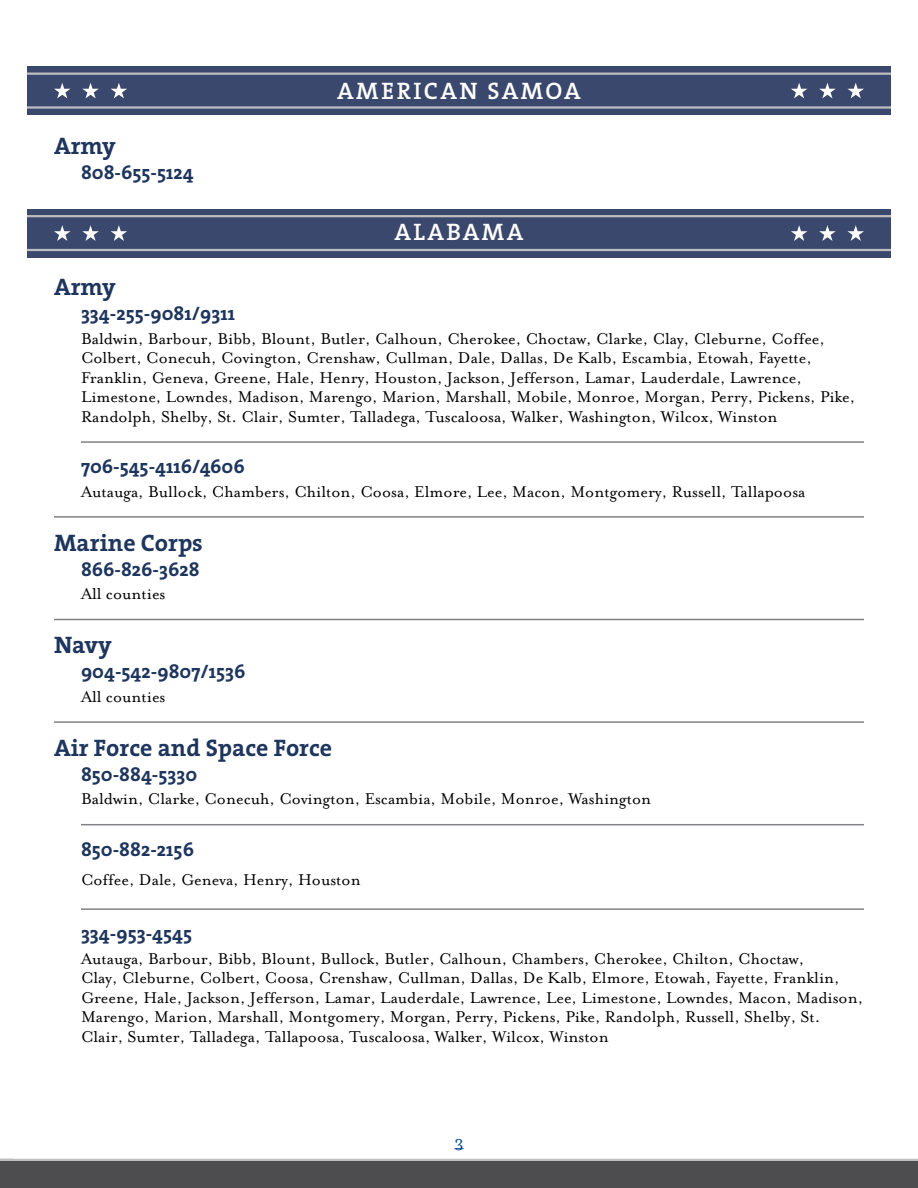
<style>
.page{position:relative;width:918px;height:1188px;background:#fff}
.page>*{position:absolute;margin:0;border:0;box-sizing:border-box;transform-origin:0 0}
.t1{font:700 24px "The Serif";color:#1e355e}
.t2{font:24px "The Serif Semi Bold Caps";letter-spacing:.1em;color:#fff}
.t3{font:700 19.5px "The Serif";color:#1e355e}
.t4{font:18px/19.5px "Mrs Eaves Roman";color:#000}
.t5{font:18px "Mrs Eaves Roman";color:#00438c}
</style>
<div class="page">
<div style="left:0;top:1161px;width:918px;height:27px;background:#4d4d4f"></div>
<hr style="left:0;top:1159px;width:918px;height:2px;background:#bcbec0">
<div style="left:27px;top:209px;width:864px;height:49px;background:#3b486d"></div>
<svg style="left:111px;top:225px;width:16px;height:16px"></svg>
<svg style="left:82px;top:225px;width:17px;height:16px"></svg>
<svg style="left:54px;top:225px;width:17px;height:16px"></svg>
<svg style="left:847px;top:225px;width:17px;height:16px"></svg>
<svg style="left:819px;top:225px;width:17px;height:16px"></svg>
<svg style="left:791px;top:225px;width:16px;height:16px"></svg>
<hr style="left:27px;top:215px;width:864px;height:2px;background:#bcbec0">
<hr style="left:27px;top:249px;width:864px;height:2px;background:#bcbec0">
<div style="left:27px;top:66px;width:864px;height:49px;background:#3b486d"></div>
<svg style="left:111px;top:83px;width:16px;height:15px"></svg>
<svg style="left:82px;top:83px;width:17px;height:15px"></svg>
<svg style="left:54px;top:83px;width:17px;height:15px"></svg>
<svg style="left:847px;top:83px;width:17px;height:15px"></svg>
<svg style="left:819px;top:83px;width:17px;height:15px"></svg>
<svg style="left:791px;top:83px;width:16px;height:15px"></svg>
<hr style="left:27px;top:73px;width:864px;height:2px;background:#bcbec0">
<hr style="left:27px;top:106px;width:864px;height:3px;background:#bcbec0">
<hr style="left:81px;top:441px;width:783px;height:2px;background:#808285">
<hr style="left:54px;top:516px;width:810px;height:2px;background:#808285">
<hr style="left:54px;top:619px;width:810px;height:1px;background:#808285">
<hr style="left:54px;top:721px;width:810px;height:2px;background:#808285">
<hr style="left:81px;top:824px;width:783px;height:1px;background:#808285">
<hr style="left:81px;top:908px;width:783px;height:2px;background:#808285">
<h3 class="t1" style="left:54px;top:126px;width:63px">Army</h3>
<p class="t3" style="left:81px;top:156px;width:114px">808-655-5124</p>
<h2 class="t2" style="left:337px;top:71px;width:245px">AMERICAN SAMOA</h2>
<h2 class="t2" style="left:395px;top:212px;width:130px">ALABAMA</h2>
<h3 class="t1" style="left:54px;top:267px;width:63px">Army</h3>
<p class="t3" style="left:81px;top:297px;width:156px">334-255-9081/9311</p>
<p class="t4" style="left:81px;top:329px;width:776px">Baldwin, Barbour, Bibb, Blount, Butler, Calhoun, Cherokee, Choctaw, Clarke, Clay, Cleburne, Coffee, Colbert, Conecuh, Covington, Crenshaw, Cullman, Dale, Dallas, De Kalb, Escambia, Etowah, Fayette, Franklin, Geneva, Greene, Hale, Henry, Houston, Jackson, Jefferson, Lamar, Lauderdale, Lawrence, Limestone, Lowndes, Madison, Marengo, Marion, Marshall, Mobile, Monroe, Morgan, Perry, Pickens, Pike, Randolph, Shelby, St. Clair, Sumter, Talladega, Tuscaloosa, Walker, Washington, Wilcox, Winston</p>
<p class="t3" style="left:81px;top:450px;width:165px">706-545-4116/4606</p>
<p class="t4" style="left:81px;top:482px;width:726px">Autauga, Bullock, Chambers, Chilton, Coosa, Elmore, Lee, Macon, Montgomery, Russell, Tallapoosa</p>
<h3 class="t1" style="left:54px;top:522px;width:150px">Marine Corps</h3>
<p class="t3" style="left:81px;top:553px;width:120px">866-826-3628</p>
<p class="t4" style="left:81px;top:584px;width:86px">All counties</p>
<h3 class="t1" style="left:54px;top:625px;width:59px">Navy</h3>
<p class="t3" style="left:81px;top:655px;width:166px">904-542-9807/1536</p>
<p class="t4" style="left:81px;top:687px;width:86px">All counties</p>
<h3 class="t1" style="left:54px;top:728px;width:280px">Air Force and Space Force</h3>
<p class="t3" style="left:81px;top:758px;width:118px">850-884-5330</p>
<p class="t4" style="left:81px;top:790px;width:572px">Baldwin, Clarke, Conecuh, Covington, Escambia, Mobile, Monroe, Washington</p>
<p class="t3" style="left:81px;top:833px;width:115px">850-882-2156</p>
<p class="t4" style="left:81px;top:870px;width:281px">Coffee, Dale, Geneva, Henry, Houston</p>
<p class="t3" style="left:81px;top:917px;width:113px">334-953-4545</p>
<p class="t4" style="left:81px;top:949px;width:784px">Autauga, Barbour, Bibb, Blount, Bullock, Butler, Calhoun, Chambers, Cherokee, Chilton, Choctaw,<br>Clay, Cleburne, Colbert, Coosa, Crenshaw, Cullman, Dallas, De Kalb, Elmore, Etowah, Fayette, Franklin, Greene, Hale, Jackson, Jefferson, Lamar, Lauderdale, Lawrence, Lee, Limestone, Lowndes, Macon, Madison, Marengo, Marion, Marshall, Montgomery, Morgan, Perry, Pickens, Pike, Randolph, Russell, Shelby, St.<br>Clair, Sumter, Talladega, Tallapoosa, Tuscaloosa, Walker, Wilcox, Winston</p>
<p class="t5" style="left:454px;top:1132px;width:11px">3</p>
</div>
